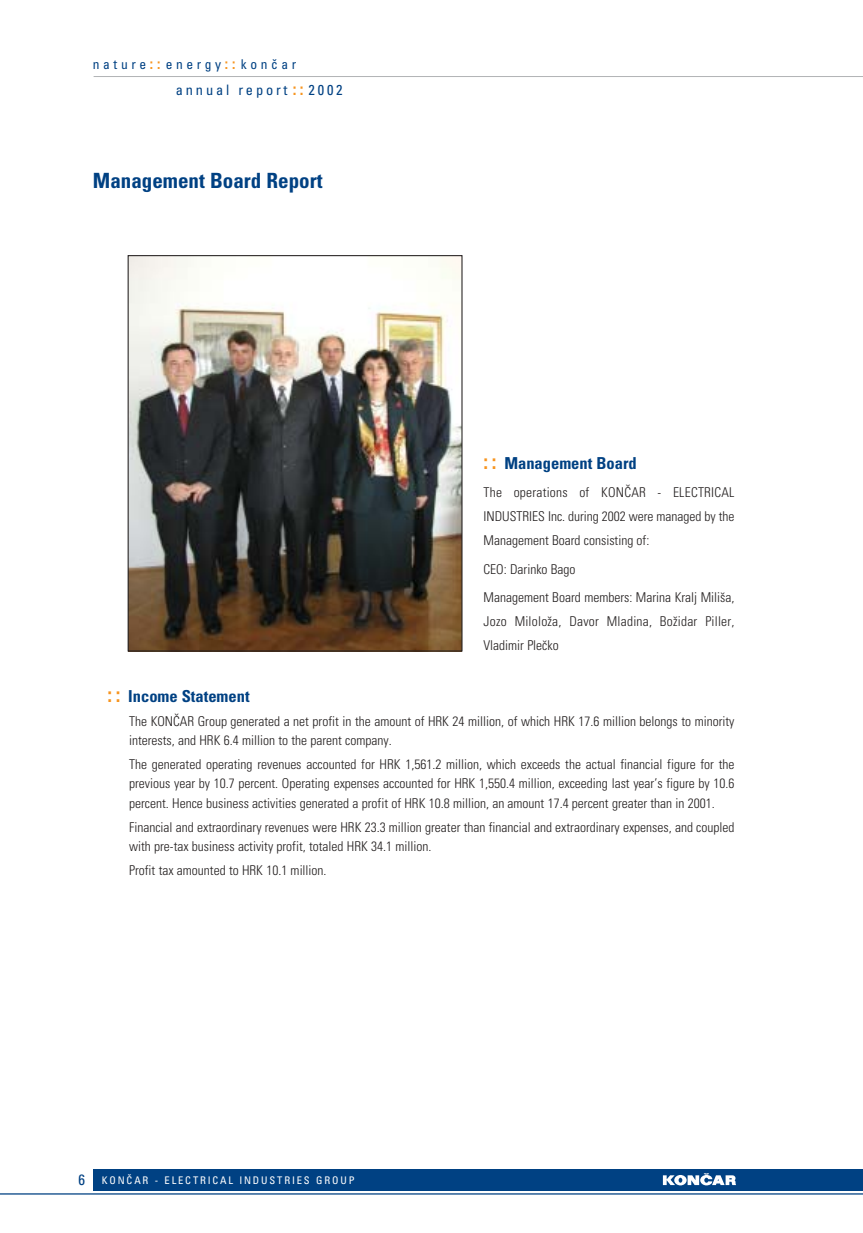
<style>
.page{position:relative;width:863px;height:1233px;background:#fff}
.page>*{position:absolute;margin:0;border:0;box-sizing:border-box;transform-origin:0 0}
.t1{font:700 condensed 21px "Univers";color:#004183}
.t2{font:700 condensed 16.5px "Univers";color:#004183}
.t3{font:condensed 14.4px "Univers";letter-spacing:.195em;color:#004183}
.t4{font:300 condensed 13.5px/19.5px "Univers";color:#231f1f}
.t5{font:300 condensed 13.5px/24px "Univers";letter-spacing:.02em;color:#231f1f}
.t6{font:condensed 13.5px "Univers";letter-spacing:.265em;color:#004183}
.t7{font:condensed 10.5px "Univers";letter-spacing:.175em;color:#fff}
.s1{font-weight:700;font-size:15px;color:#f7941e}
.s2{font-weight:700;font-size:16.8px;color:#f7941e}
.s3{font-size:21px;color:#f7941e}
.s4{font-size:15px;color:#004183}
</style>
<div class="page">
<hr style="left:94px;top:76px;width:768px;height:1px;background:#b2b4b6">
<div style="left:94px;top:1169px;width:768px;height:22px;background:#004183"></div>
<hr style="left:0;top:1193px;width:862px;height:2px;background:#004183">
<svg style="left:663px;top:1173px;width:73px;height:12px"></svg>
<img style="left:130px;top:257px;width:330px;height:393px">
<div style="left:128px;top:255px;width:334px;height:397px;border:1px solid #231f1f"></div>
<p class="t6" style="left:93px;top:59px;width:205px">nature<span class="s1">::</span> energy<span class="s1">::</span> konËar</p>
<p class="t3" style="left:176px;top:85px;width:168px">annual report <span class="s2">::</span> 2002</p>
<h1 class="t1" style="left:93px;top:172px;width:231px">Management Board Report</h1>
<p class="t2" style="left:483px;top:457px;width:155px"><span class="s3">: :</span> Management Board</p>
<p class="t4" style="left:483px;top:482px;width:252px;line-height:24px;text-align:justify">The operations of KON»AR - ELECTRICAL INDUSTRIES Inc. during 2002 were managed by the Management Board consisting of:</p>
<p class="t4" style="left:483px;top:556px;width:252px;line-height:28.2px">CEO: Darinko Bago<br>Management Board members: Marina Kralj Miliπa,</p>
<p class="t5" style="left:483px;top:610px;width:252px">Jozo Miloloæa, Davor Mladina, Boæidar Piller,<br>Vladimir PleËko</p>
<p class="t2" style="left:107px;top:690px;width:144px"><span class="s3">: :</span> Income Statement</p>
<p class="t4" style="left:129px;top:712px;width:607px">The KON»AR Group generated a net profit in the amount of HRK 24 million, of which HRK 17.6 million belongs to minority interests, and HRK 6.4 million to the parent company.</p>
<p class="t4" style="left:129px;top:756px;width:607px;text-align:justify">The generated operating revenues accounted for HRK 1,561.2 million, which exceeds the actual financial figure for the previous year by 10.7 percent. Operating expenses accounted for HRK 1,550.4 million, exceeding last year’s figure by 10.6 percent. Hence business activities generated a profit of HRK 10.8 million, an amount 17.4 percent greater than in 2001.</p>
<p class="t4" style="left:129px;top:818px;width:607px">Financial and extraordinary revenues were HRK 23.3 million greater than financial and extraordinary expenses, and coupled with pre-tax business activity profit, totaled HRK 34.1 million.</p>
<p class="t4" style="left:129px;top:862px;width:199px">Profit tax amounted to HRK 10.1 million.</p>
<p class="t7" style="left:78px;top:1176px;width:277px"><span class="s4">6</span> KON»AR - ELECTRICAL INDUSTRIES GROUP</p>
</div>
